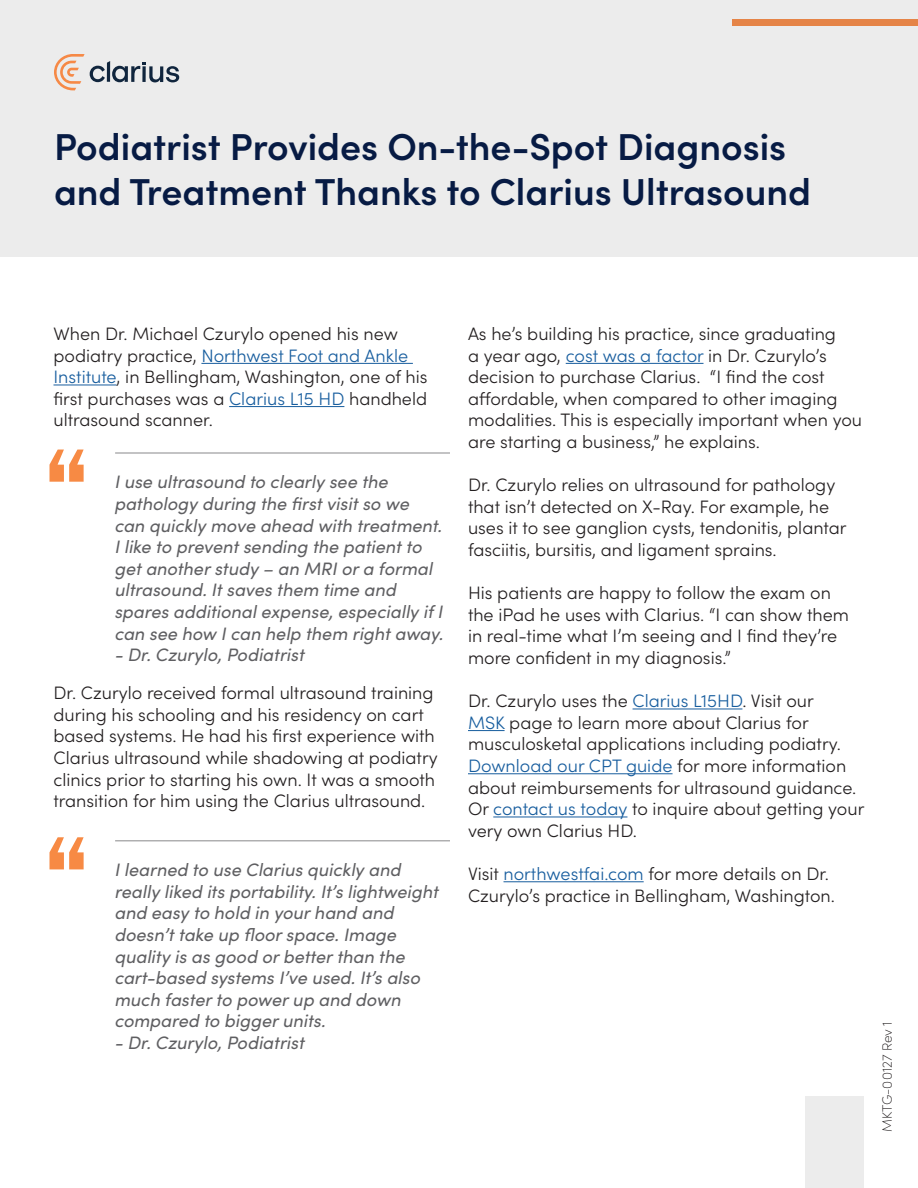
<style>
.page{position:relative;width:918px;height:1188px;background:#fff}
.page>*{position:absolute;margin:0;border:0;box-sizing:border-box;transform-origin:0 0}
.t1{font:600 condensed 115.5px "Franklin Gothic";color:#f78a44}
.t2{font:600 37.5px/45px "Sofia Pro";color:#071b44}
.t3{font:300 18px/21.6px "Sofia Pro";color:#231f20}
.t4{font:italic 18px/21.6px "Sofia Pro";color:#5f5f62}
.t5{font:200 13.5px "Sofia Pro";color:#231f20}
.s1{color:#175d9e}
</style>
<div class="page">
<div style="left:0;top:0;width:918px;height:256px;background:#ececec"></div>
<div style="left:806px;top:1096px;width:58px;height:92px;background:#ececec"></div>
<svg style="left:54px;top:54px;width:125px;height:36px"></svg>
<hr style="left:201px;top:363px;width:212px;height:1px;background:#175d9e">
<hr style="left:54px;top:385px;width:63px;height:1px;background:#175d9e">
<hr style="left:229px;top:406px;width:115px;height:1px;background:#175d9e">
<hr style="left:566px;top:363px;width:138px;height:1px;background:#175d9e">
<hr style="left:633px;top:709px;width:109px;height:1px;background:#175d9e">
<hr style="left:468px;top:730px;width:37px;height:1px;background:#175d9e">
<hr style="left:468px;top:773px;width:205px;height:1px;background:#175d9e">
<hr style="left:493px;top:817px;width:134px;height:1px;background:#175d9e">
<hr style="left:504px;top:881px;width:140px;height:1px;background:#175d9e">
<hr style="left:115px;top:452px;width:335px;height:2px;background:#5f5f62">
<hr style="left:115px;top:840px;width:335px;height:2px;background:#5f5f62">
<p class="t2" style="left:54px;top:121px;width:759px">Podiatrist Provides On-the-Spot Diagnosis and Treatment Thanks to Clarius Ultrasound</p>
<p class="t3" style="left:54px;top:322px;width:376px">When Dr. Michael Czurylo opened his new podiatry practice, <span class="s1">Northwest Foot and Ankle Institute</span>, in Bellingham, Washington, one of his first purchases was a <span class="s1">Clarius L15 HD</span> handheld ultrasound scanner.</p>
<p class="t3" style="left:468px;top:322px;width:396px">As he’s building his practice, since graduating<br>a year ago, <span class="s1">cost was a factor</span> in Dr. Czurylo’s decision to purchase Clarius. “I find the cost affordable, when compared to other imaging modalities. This is especially important when you are starting a business,” he explains.</p>
<p class="t3" style="left:468px;top:473px;width:380px">Dr. Czurylo relies on ultrasound for pathology that isn’t detected on X-Ray. For example, he uses it to see ganglion cysts, tendonitis, plantar fasciitis, bursitis, and ligament sprains.</p>
<p class="t3" style="left:468px;top:581px;width:383px">His patients are happy to follow the exam on the iPad he uses with Clarius. “I can show them in real-time what I’m seeing and I find they’re more confident in my diagnosis.”</p>
<p class="t3" style="left:468px;top:689px;width:398px">Dr. Czurylo uses the <span class="s1">Clarius L15HD</span>. Visit our<br><span class="s1">MSK</span> page to learn more about Clarius for musculosketal applications including podiatry.<br><span class="s1">Download our CPT guide</span> for more information about reimbursements for ultrasound guidance.<br>Or <span class="s1">contact us today</span> to inquire about getting your very own Clarius HD.</p>
<p class="t3" style="left:468px;top:862px;width:369px">Visit <span class="s1">northwestfai.com</span> for more details on Dr.<br>Czurylo’s practice in Bellingham, Washington.</p>
<p class="t1" style="left:42px;top:412px;width:51px">“</p>
<p class="t4" style="left:115px;top:470px;width:330px">I use ultrasound to clearly see the pathology during the first visit so we can quickly move ahead with treatment.<br>I like to prevent sending the patient to get another study – an MRI or a formal ultrasound. It saves them time and spares additional expense, especially if I can see how I can help them right away.</p>
<p class="t4" style="left:115px;top:643px;width:191px">- Dr. Czurylo, Podiatrist</p>
<p class="t3" style="left:54px;top:681px;width:386px">Dr. Czurylo received formal ultrasound training during his schooling and his residency on cart based systems. He had his first experience with Clarius ultrasound while shadowing at podiatry clinics prior to starting his own. It was a smooth transition for him using the Clarius ultrasound.</p>
<p class="t1" style="left:42px;top:800px;width:51px">“</p>
<p class="t4" style="left:115px;top:858px;width:325px">I learned to use Clarius quickly and really liked its portability. It’s lightweight and easy to hold in your hand and doesn’t take up floor space. Image quality is as good or better than the cart-based systems I’ve used. It’s also much faster to power up and down compared to bigger units.</p>
<p class="t4" style="left:115px;top:1031px;width:191px">- Dr. Czurylo, Podiatrist</p>
<p class="t5" style="left:877px;top:1132px;width:112px;rotate:-90deg">MKTG-00127 Rev 1</p>
</div>
